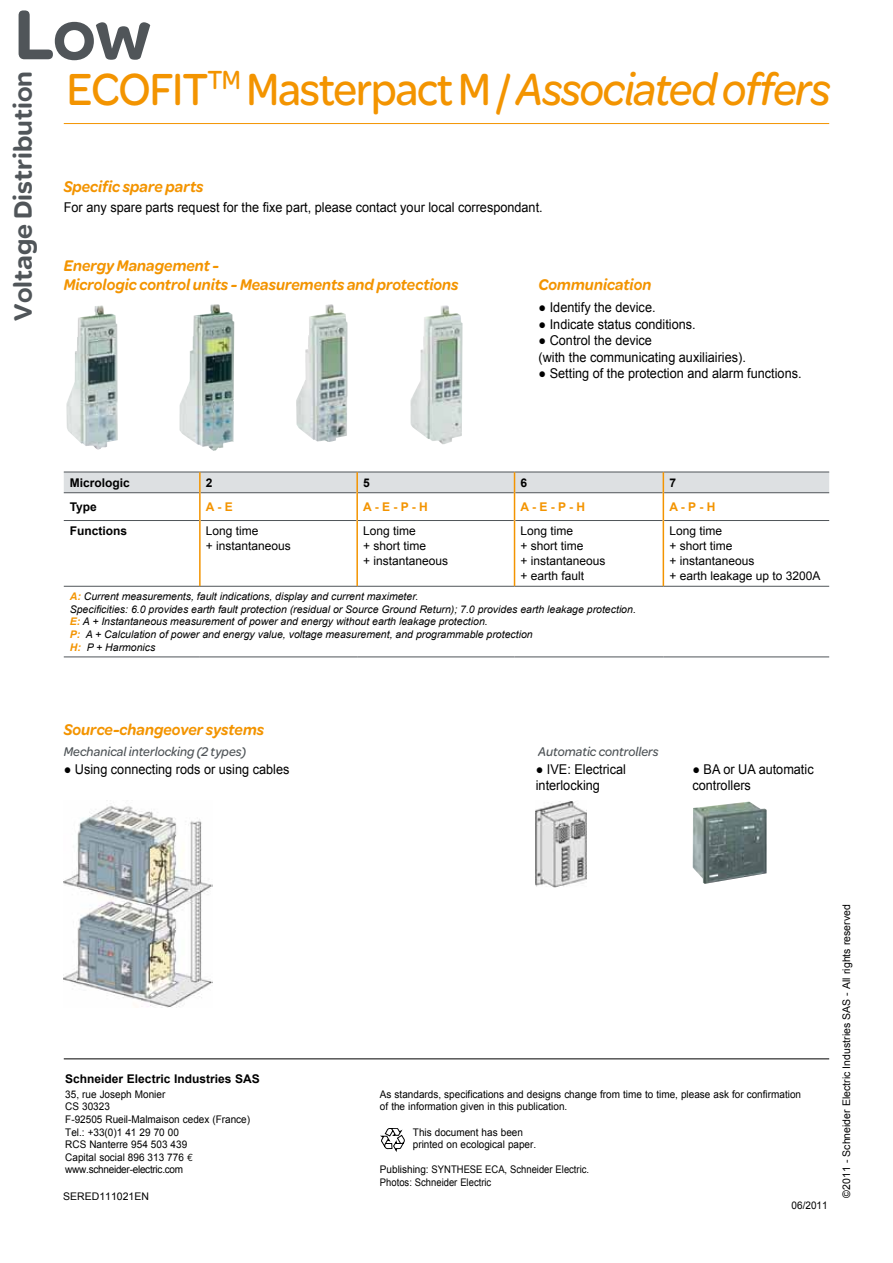
<style>
.page{position:relative;width:893px;height:1263px;background:#fff}
.page>*{position:absolute;margin:0;border:0;box-sizing:border-box;transform-origin:0 0}
.t1{font:900 75px "SE Optimist";color:#505559}
.t2{font:48px "SE Optimist";letter-spacing:-.025em;color:#f39400;scale:.91 1}
.t3{font:900 27px "SE Optimist";color:#505559}
.t4{font:italic 900 16.5px/19.5px "SE Optimist";color:#f39400;scale:.94 1}
.t5{font:13.5px/16.5px "Arial";color:#000;scale:.94 1}
.t6{font:italic 13.5px "SE Optimist";color:#505559;scale:.94 1}
.t7{font:12px/15px "Arial";color:#000}
.t8{font:700 12px "Arial";color:#000}
.t9{font:700 12px "Arial";color:#f39400}
.t10{font:10.5px/12.6px "Arial";color:#000;scale:.95 1}
.t11{font:italic 10.5px/12.8px "Arial";color:#000}
.t12{font:10.5px "Arial";color:#000}
.s1{font-style:italic}
.s2{font-weight:700;color:#f39400}
.s3{font-family:"Euro Mono"}
</style>
<div class="page">
<hr style="left:64px;top:1058px;width:765px;height:1px;background:#000">
<svg style="left:381px;top:1128px;width:24px;height:23px"></svg>
<hr style="left:64px;top:123px;width:765px;height:1px;background:#f39400">
<hr style="left:64px;top:520px;width:135px;height:1px;background:#505559">
<hr style="left:201px;top:520px;width:155px;height:1px;background:#505559">
<hr style="left:358px;top:520px;width:156px;height:1px;background:#505559">
<hr style="left:515px;top:520px;width:148px;height:1px;background:#505559">
<hr style="left:664px;top:520px;width:165px;height:1px;background:#505559">
<hr style="left:64px;top:586px;width:136px;height:1px;background:#505559">
<hr style="left:200px;top:586px;width:157px;height:1px;background:#505559">
<hr style="left:357px;top:586px;width:157px;height:1px;background:#505559">
<hr style="left:514px;top:586px;width:149px;height:1px;background:#505559">
<hr style="left:663px;top:586px;width:166px;height:1px;background:#505559">
<hr style="left:64px;top:657px;width:136px;height:1px;background:#505559">
<hr style="left:200px;top:657px;width:157px;height:1px;background:#505559">
<hr style="left:357px;top:657px;width:157px;height:1px;background:#505559">
<hr style="left:514px;top:657px;width:149px;height:1px;background:#505559">
<hr style="left:663px;top:657px;width:166px;height:1px;background:#505559">
<svg style="left:64px;top:472px;width:765px;height:48px"></svg>
<hr style="left:199px;top:520px;width:2px;height:66px;background:#f39400">
<hr style="left:356px;top:520px;width:2px;height:66px;background:#f39400">
<hr style="left:514px;top:520px;width:1px;height:66px;background:#f39400">
<hr style="left:663px;top:520px;width:1px;height:66px;background:#f39400">
<img style="left:66px;top:305px;width:52px;height:145px">
<img style="left:179px;top:304px;width:55px;height:147px">
<img style="left:296px;top:304px;width:51px;height:138px">
<img style="left:410px;top:305px;width:53px;height:139px">
<img style="left:64px;top:803px;width:148px;height:204px">
<img style="left:693px;top:801px;width:74px;height:83px">
<img style="left:536px;top:801px;width:51px;height:87px">
<h1 class="t1" style="left:14px;top:-19px;width:139px">Low</h1>
<h3 class="t3" style="left:4px;top:320px;width:251px;rotate:-90deg">Voltage Distribution</h3>
<h2 class="t2" style="left:67px;top:56px;width:841px">ECOFIT<sup>TM</sup> Masterpact M / <span class="s1">Associated offers</span></h2>
<h3 class="t4" style="left:64px;top:176px;width:150px">Specific spare parts</h3>
<p class="t5" style="left:64px;top:200px;width:511px">For any spare parts request for the fixe part, please contact your local correspondant.</p>
<h3 class="t4" style="left:64px;top:255px;width:421px">Energy Management -<br>Micrologic control units - Measurements and protections</h3>
<h3 class="t4" style="left:539px;top:275px;width:121px">Communication</h3>
<p class="t5" style="left:539px;top:299px;width:126px">● Identify the device.</p>
<p class="t5" style="left:539px;top:316px;width:169px">● Indicate status conditions.</p>
<p class="t5" style="left:539px;top:332px;width:222px">● Control the device<br>(with the communicating auxiliairies).</p>
<p class="t5" style="left:539px;top:365px;width:281px">● Setting of the protection and alarm functions.</p>
<p class="t8" style="left:70px;top:474px;width:62px">Micrologic</p>
<p class="t8" style="left:206px;top:474px;width:8px">2</p>
<p class="t8" style="left:363px;top:474px;width:8px">5</p>
<p class="t8" style="left:520px;top:474px;width:8px">6</p>
<p class="t8" style="left:669px;top:474px;width:8px">7</p>
<p class="t8" style="left:70px;top:499px;width:29px">Type</p>
<p class="t9" style="left:206px;top:499px;width:28px">A - E</p>
<p class="t9" style="left:363px;top:499px;width:66px">A - E - P - H</p>
<p class="t9" style="left:520px;top:499px;width:66px">A - E - P - H</p>
<p class="t9" style="left:669px;top:499px;width:48px">A - P - H</p>
<p class="t8" style="left:70px;top:523px;width:59px">Functions</p>
<p class="t7" style="left:206px;top:524px;width:87px">Long time<br>+ instantaneous</p>
<p class="t7" style="left:363px;top:524px;width:87px">Long time<br>+ short time<br>+ instantaneous</p>
<p class="t7" style="left:520px;top:524px;width:87px">Long time<br>+ short time<br>+ instantaneous + earth fault</p>
<p class="t7" style="left:669px;top:524px;width:153px">Long time<br>+ short time<br>+ instantaneous<br>+ earth leakage up to 3200A</p>
<p class="t11" style="left:70px;top:590px;width:568px"><span class="s2">A:</span> Current measurements, fault indications, display and current maximeter.<br>Specificities: 6.0 provides earth fault protection (residual or Source Ground Return); 7.0 provides earth leakage protection.<br><span class="s2">E:</span> A + Instantaneous measurement of power and energy without earth leakage protection.<br><span class="s2">P:</span> A + Calculation of power and energy value, voltage measurement, and programmable protection<br><span class="s2">H:</span> P + Harmonics</p>
<h3 class="t4" style="left:64px;top:719px;width:215px">Source-changeover systems</h3>
<p class="t5" style="left:64px;top:761px;width:242px">● Using connecting rods or using cables</p>
<p class="t5" style="left:536px;top:761px;width:97px">● IVE: Electrical interlocking</p>
<p class="t5" style="left:692px;top:761px;width:130px">● BA or UA automatic controllers</p>
<p class="t6" style="left:64px;top:742px;width:196px">Mechanical interlocking (2 types)</p>
<p class="t6" style="left:538px;top:742px;width:130px">Automatic controllers</p>
<p class="t8" style="left:65px;top:1070px;width:196px">Schneider Electric Industries SAS</p>
<p class="t10" style="left:65px;top:1088px;width:196px">35, rue Joseph Monier<br>CS 30323<br>F-92505 Rueil-Malmaison cedex (France)<br>Tel.: +33(0)1 41 29 70 00<br>RCS Nanterre 954 503 439<br>Capital social 896 313 776 <span class="s3">E </span>www.schneider-electric.com</p>
<p class="t12" style="left:63px;top:1189px;width:87px">SERED111021EN</p>
<p class="t10" style="left:380px;top:1088px;width:445px">As standards, specifications and designs change from time to time, please ask for confirmation of the information given in this publication.</p>
<p class="t10" style="left:413px;top:1126px;width:131px">This document has been printed on ecological paper.</p>
<p class="t10" style="left:380px;top:1163px;width:222px">Publishing: SYNTHESE ECA, Schneider Electric.<br>Photos: Schneider Electric</p>
<p class="t10" style="left:792px;top:1199px;width:39px">06/2011</p>
<p class="t12" style="left:840px;top:1198px;width:295px;rotate:-90deg">©2011 - Schneider Electric Industries SAS - All rights reserved</p>
</div>
